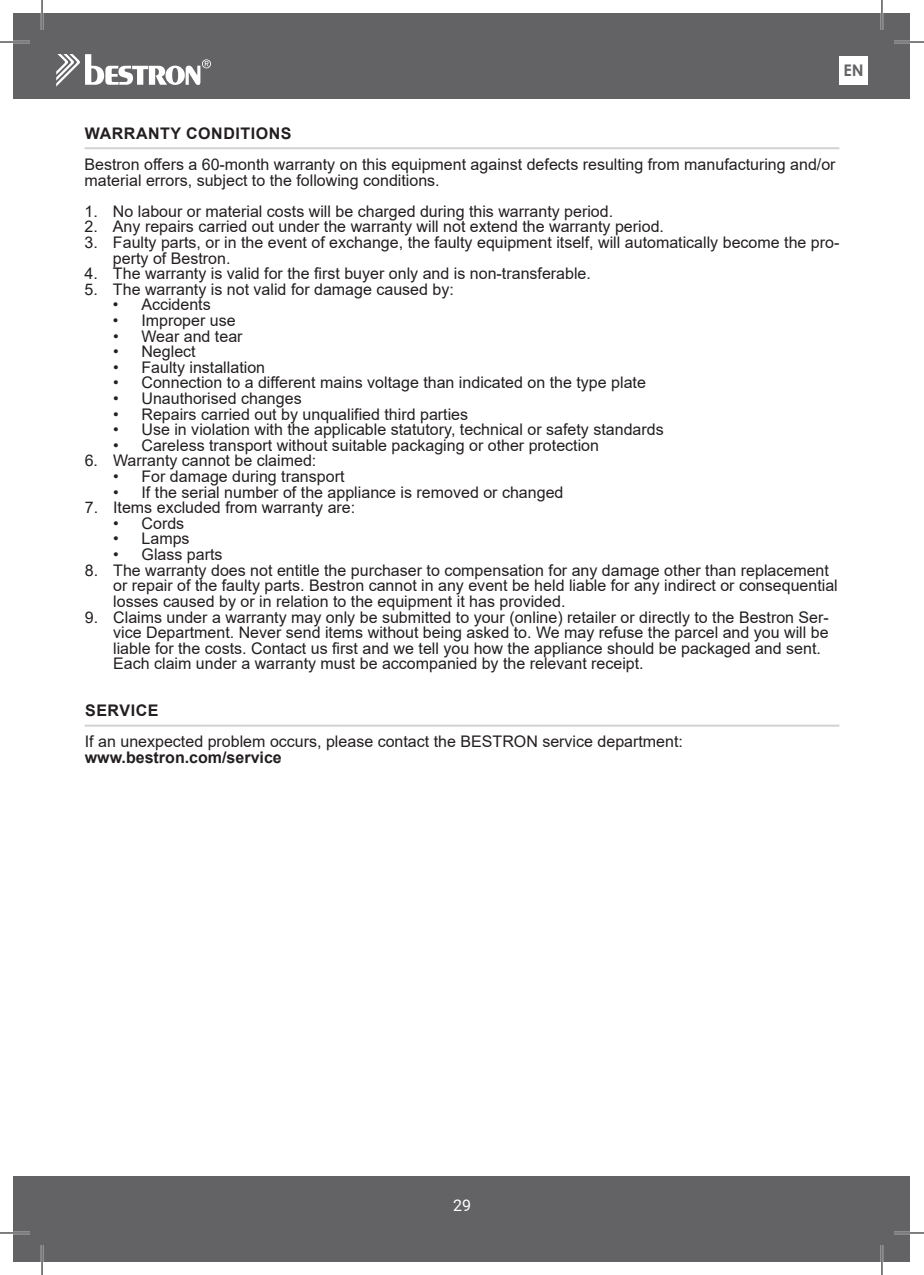
<style>
.page{position:relative;width:924px;height:1275px;background:#fff}
.page>*{position:absolute;margin:0;border:0;box-sizing:border-box;transform-origin:0 0}
.t1{font:16px/15.6px "Arial";color:#231f20}
.t2{font:700 16px "Arial";letter-spacing:.035em;color:#231f20}
.t3{font:700 16px "Arial";color:#231f20}
.t4{font:16px "Roboto";color:#fff}
.t5{font:700 16px "Century Gothic";color:#636366}
</style>
<div class="page">
<hr style="left:85px;top:147px;width:754px;height:2px;background:#d1d2d4">
<hr style="left:85px;top:724px;width:754px;height:2px;background:#d1d2d4">
<div style="left:14px;top:14px;width:895px;height:85px;background:#636366"></div>
<div style="left:14px;top:1176px;width:895px;height:85px;background:#636366"></div>
<svg style="left:56px;top:54px;width:155px;height:33px"></svg>
<div style="left:839px;top:56px;width:28px;height:29px;background:#fff"></div>
<hr style="left:0;top:41px;width:30px;height:2px;background:#fff">
<hr style="left:893px;top:41px;width:30px;height:2px;background:#fff">
<hr style="left:0;top:1231px;width:30px;height:3px;background:#fff">
<hr style="left:893px;top:1231px;width:30px;height:3px;background:#fff">
<hr style="left:41px;top:0;width:2px;height:30px;background:#fff">
<hr style="left:41px;top:1245px;width:2px;height:30px;background:#fff">
<hr style="left:880px;top:0;width:2px;height:30px;background:#fff">
<hr style="left:880px;top:1245px;width:2px;height:30px;background:#fff">
<hr style="left:0;top:42px;width:30px;height:1px;background:#000">
<hr style="left:893px;top:42px;width:30px;height:1px;background:#000">
<hr style="left:0;top:1232px;width:30px;height:1px;background:#000">
<hr style="left:893px;top:1232px;width:30px;height:1px;background:#000">
<hr style="left:42px;top:0;width:1px;height:30px;background:#000">
<hr style="left:42px;top:1245px;width:1px;height:30px;background:#000">
<hr style="left:881px;top:0;width:1px;height:30px;background:#000">
<hr style="left:881px;top:1245px;width:1px;height:30px;background:#000">
<p class="t5" style="left:843px;top:65px;width:22px">EN</p>
<p class="t2" style="left:85px;top:127px;width:208px">WARRANTY CONDITIONS</p>
<p class="t1" style="left:85px;top:158px;width:752px">Bestron offers a 60-month warranty on this equipment against defects resulting from manufacturing and/or material errors, subject to the following conditions.</p>
<p class="t1" style="left:85px;top:205px;width:530px">1. No labour or material costs will be charged during this warranty period.</p>
<p class="t1" style="left:85px;top:220px;width:580px">2. Any repairs carried out under the warranty will not extend the warranty period.</p>
<p class="t1" style="left:113px;top:236px;width:727px;text-indent:-28px">3. Faulty parts, or in the event of exchange, the faulty equipment itself, will automatically become the pro&shy;perty of Bestron.</p>
<p class="t1" style="left:85px;top:267px;width:507px">4. The warranty is valid for the first buyer only and is non-transferable.</p>
<p class="t1" style="left:85px;top:283px;width:370px">5. The warranty is not valid for damage caused by:</p>
<p class="t1" style="left:113px;top:298px;width:99px">• Accidents</p>
<p class="t1" style="left:113px;top:314px;width:124px">• Improper use</p>
<p class="t1" style="left:113px;top:330px;width:131px">• Wear and tear</p>
<p class="t1" style="left:113px;top:345px;width:84px">• Neglect</p>
<p class="t1" style="left:113px;top:361px;width:153px">• Faulty installation</p>
<p class="t1" style="left:113px;top:376px;width:534px">• Connection to a different mains voltage than indicated on the type plate</p>
<p class="t1" style="left:113px;top:392px;width:190px">• Unauthorised changes</p>
<p class="t1" style="left:113px;top:408px;width:356px">• Repairs carried out by unqualified third parties</p>
<p class="t1" style="left:113px;top:423px;width:552px">• Use in violation with the applicable statutory, technical or safety standards</p>
<p class="t1" style="left:113px;top:439px;width:487px">• Careless transport without suitable packaging or other protection</p>
<p class="t1" style="left:85px;top:454px;width:233px">6. Warranty cannot be claimed:</p>
<p class="t1" style="left:113px;top:470px;width:233px">• For damage during transport</p>
<p class="t1" style="left:113px;top:486px;width:451px">• If the serial number of the appliance is removed or changed</p>
<p class="t1" style="left:85px;top:501px;width:272px">7. Items excluded from warranty are:</p>
<p class="t1" style="left:113px;top:517px;width:73px">• Cords</p>
<p class="t1" style="left:113px;top:532px;width:78px">• Lamps</p>
<p class="t1" style="left:113px;top:548px;width:111px">• Glass parts</p>
<p class="t1" style="left:113px;top:564px;width:725px;text-indent:-28px">8. The warranty does not entitle the purchaser to compensation for any damage other than replacement or repair of the faulty parts. Bestron cannot in any event be held liable for any indirect or consequential losses caused by or in relation to the equipment it has provided.</p>
<p class="t1" style="left:113px;top:610px;width:716px;text-indent:-28px">9. Claims under a warranty may only be submitted to your (online) retailer or directly to the Bestron Ser&shy;vice Department. Never send items without being asked to. We may refuse the parcel and you will be liable for the costs. Contact us first and we tell you how the appliance should be packaged and sent.<br>Each claim under a warranty must be accompanied by the relevant receipt.</p>
<p class="t2" style="left:85px;top:704px;width:75px">SERVICE</p>
<p class="t1" style="left:85px;top:735px;width:599px">If an unexpected problem occurs, please contact the BESTRON service department:</p>
<p class="t3" style="left:85px;top:751px;width:198px">www.bestron.com/service</p>
<p class="t4" style="left:453px;top:1198px;width:19px">29</p>
</div>
